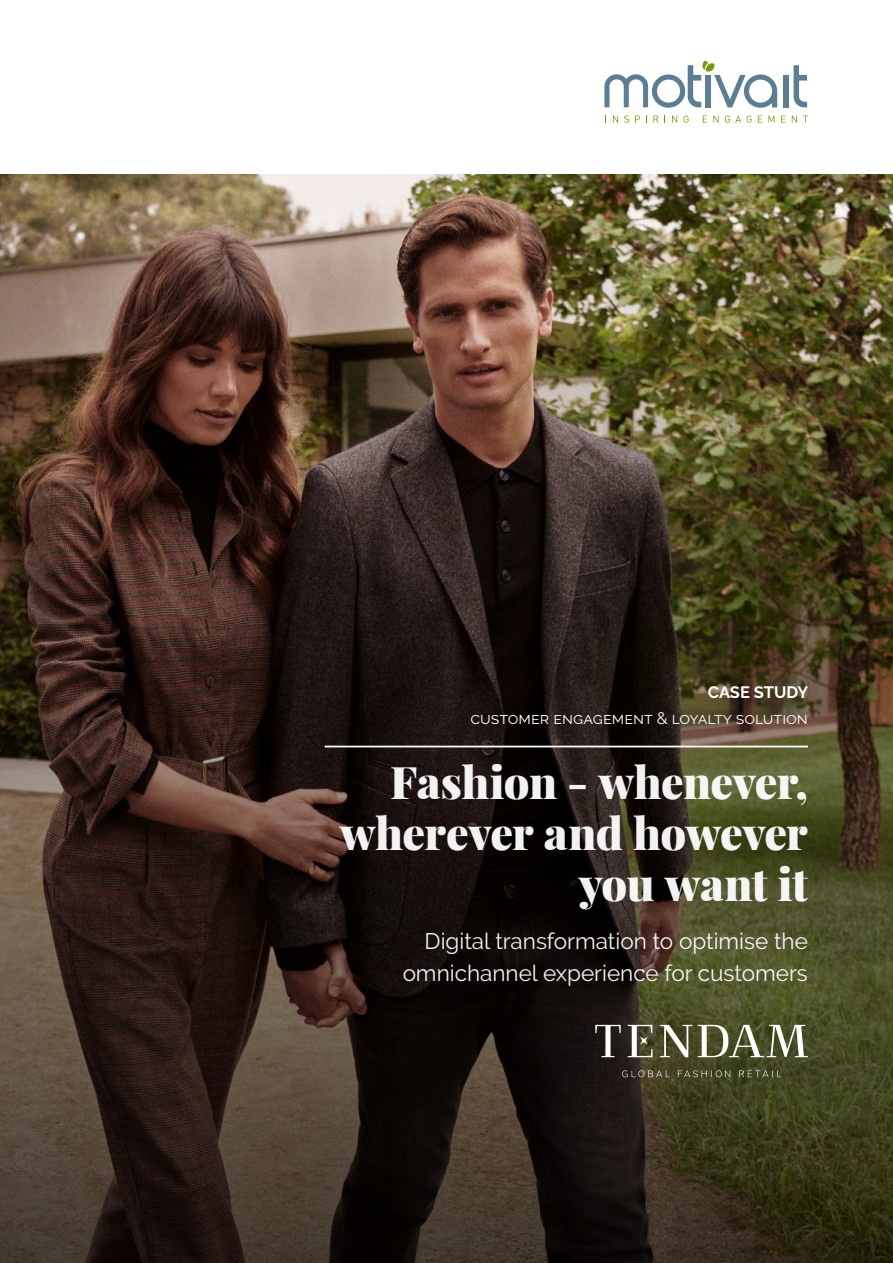
<style>
.page{position:relative;width:893px;height:1263px;background:#fff}
.page>*{position:absolute;margin:0;border:0;box-sizing:border-box;transform-origin:0 0}
.t1{font:900 45px/51px "Playfair Display";letter-spacing:-.015em;color:#fff;text-align:right}
.t2{font:22.5px/31.5px "Raleway";color:#fff;text-align:right}
.t3{font:16.5px "Raleway";color:#fff}
.t4{font:700 16.5px "Raleway";letter-spacing:-.005em;color:#fff}
</style>
<div class="page">
<img style="left:0;top:174px;width:893px;height:50px">
<img style="left:0;top:224px;width:893px;height:1039px">
<hr style="left:325px;top:746px;width:483px;height:1px;background:#fff">
<svg style="left:595px;top:1025px;width:213px;height:52px;background:#616149"></svg>
<svg style="left:794px;top:65px;width:13px;height:42px"></svg>
<div style="left:783px;top:75px;width:5px;height:32px;background:#5c7e95"></div>
<svg style="left:613px;top:116px;width:5px;height:7px"></svg>
<svg style="left:624px;top:115px;width:5px;height:8px"></svg>
<svg style="left:635px;top:116px;width:5px;height:7px"></svg>
<svg style="left:653px;top:116px;width:5px;height:7px"></svg>
<svg style="left:672px;top:116px;width:5px;height:7px"></svg>
<svg style="left:684px;top:116px;width:5px;height:7px"></svg>
<svg style="left:703px;top:116px;width:4px;height:7px"></svg>
<svg style="left:713px;top:116px;width:6px;height:7px"></svg>
<svg style="left:725px;top:116px;width:16px;height:7px"></svg>
<svg style="left:747px;top:116px;width:5px;height:7px"></svg>
<svg style="left:758px;top:116px;width:4px;height:7px"></svg>
<svg style="left:768px;top:116px;width:6px;height:7px"></svg>
<svg style="left:781px;top:116px;width:5px;height:7px"></svg>
<svg style="left:792px;top:116px;width:5px;height:7px"></svg>
<svg style="left:604px;top:61px;width:173px;height:47px"></svg>
<p class="t4" style="left:708px;top:683px;width:102px">CASE STUDY</p>
<p class="t3" style="left:470px;top:709px;width:339px">customer engagement &amp; loyalty solution</p>
<h1 class="t1" style="left:340px;top:756px;width:470px">Fashion - whenever, wherever and however you want it</h1>
<p class="t2" style="left:403px;top:925px;width:407px">Digital transformation to optimise the omnichannel experience for customers</p>
</div>
